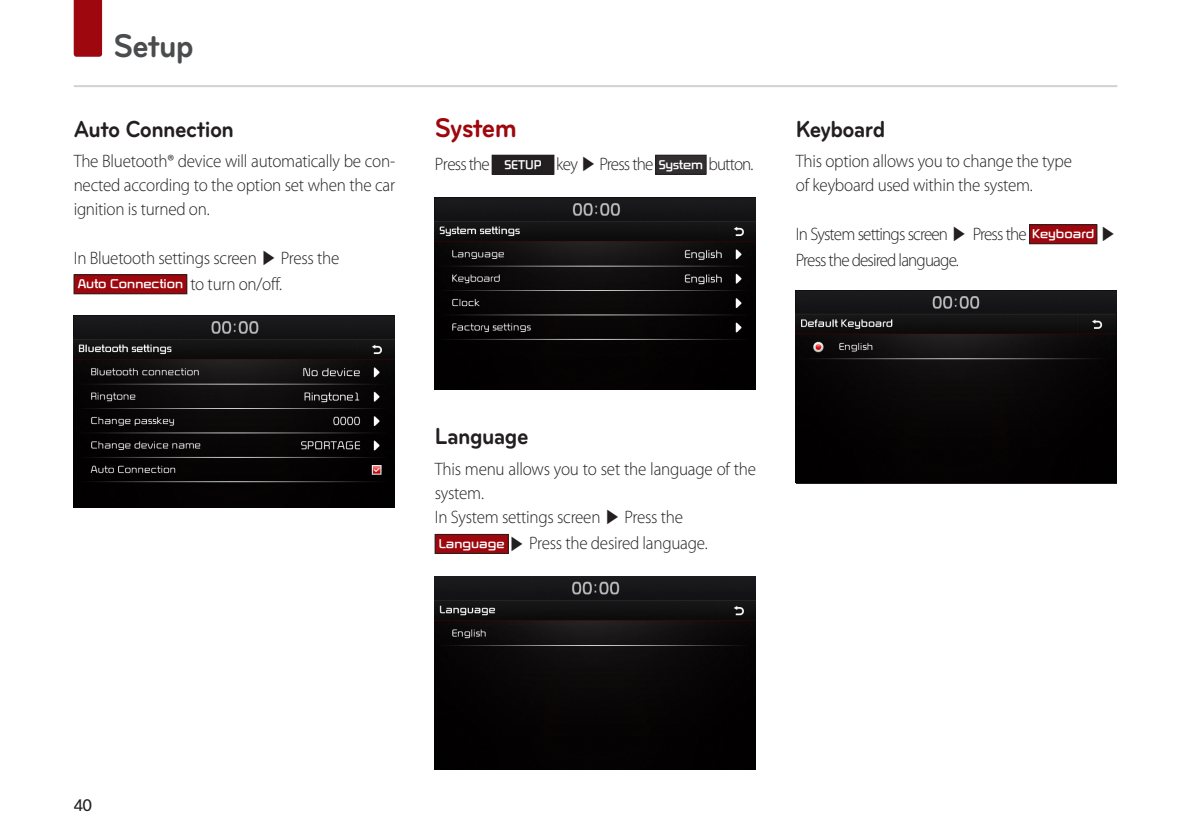
<style>
.page{position:relative;width:1191px;height:840px;background:#fff}
.page>*{position:absolute;margin:0;border:0;box-sizing:border-box;transform-origin:0 0}
.t1{font:700 34px "Bryant LG";letter-spacing:-.025em;color:#4b4c4d;scale:.93 1}
.중제목{font:700 28px "Bryant LG";letter-spacing:-.03em;color:#9d070d;scale:.93 1}
.소제목{font:700 24px "Bryant LG";letter-spacing:-.025em;color:#231f20;scale:.93 1}
.본문-영어{font:500 18.6px "Adobe Myungjo Std";color:#231f20;scale:.95 1}
.본문-영어-2{font:300 18px/24px "Myriad Pro";letter-spacing:-.015em;color:#231f20;text-align:justify;scale:.95 1}
.본문-영어-3{font:300 18px "Myriad Pro";letter-spacing:-.05em;color:#231f20;scale:.95 1}
.t2{font:16px "YDIYGO330";color:#231f20}
.t3{font:700 12px "Cube";color:#fff}
.s1{font-family:"Adobe Myungjo Std";font-weight:500;font-size:18.6px}
</style>
<div class="page">
<hr style="left:74px;top:85px;width:1043px;height:2px;background:#d1d2d4">
<div style="left:74px;top:0;width:28px;height:57px;background:#9d070d"></div>
<div style="left:74px;top:274px;width:113px;height:19px;background:#9d070d"></div>
<div style="left:74px;top:274px;width:113px;height:20px;border:1px solid #231f20"></div>
<img style="left:74px;top:315px;width:320px;height:192px">
<div style="left:492px;top:155px;width:62px;height:19px;background:#231f20"></div>
<div style="left:655px;top:155px;width:51px;height:19px;background:#312f30"></div>
<div style="left:655px;top:155px;width:51px;height:19px;border:1px solid #231f20"></div>
<img style="left:435px;top:197px;width:320px;height:192px">
<div style="left:435px;top:534px;width:73px;height:19px;background:#9d070d"></div>
<div style="left:435px;top:534px;width:73px;height:19px;border:1px solid #231f20"></div>
<img style="left:435px;top:576px;width:320px;height:192px">
<div style="left:1029px;top:224px;width:68px;height:19px;background:#9d070d"></div>
<div style="left:1029px;top:224px;width:68px;height:20px;border:1px solid #231f20"></div>
<img style="left:796px;top:290px;width:320px;height:192px">
<h1 class="t1" style="left:113px;top:24px;width:88px">Setup</h1>
<p class="소제목" style="left:74px;top:114px;width:174px">Auto Connection</p>
<p class="본문-영어-2" style="left:74px;top:149px;width:340px">The Bluetooth® device will automatically be con&shy;nected according to the option set when the car ignition is turned on.</p>
<p class="본문-영어-2" style="left:74px;top:245px;width:281px">In Bluetooth settings screen <span class="s1">▶</span> Press the</p>
<p class="t3" style="left:78px;top:275px;width:107px">Auto Connection</p>
<p class="본문-영어-2" style="left:190px;top:271px;width:98px">to turn on/off.</p>
<p class="중제목" style="left:435px;top:110px;width:90px">System</p>
<p class="본문-영어-3" style="left:435px;top:153px;width:59px">Press the</p>
<p class="t3" style="left:504px;top:156px;width:39px">SETUP</p>
<p class="본문-영어-3" style="left:556px;top:153px;width:104px">key <span class="s1">▶</span> Press the</p>
<p class="t3" style="left:658px;top:156px;width:46px">System</p>
<p class="본문-영어-2" style="left:708px;top:152px;width:49px">button.</p>
<p class="소제목" style="left:796px;top:114px;width:98px">Keyboard</p>
<p class="본문-영어-2" style="left:796px;top:149px;width:292px">This option allows you to change the type</p>
<p class="본문-영어-2" style="left:796px;top:173px;width:251px">of keyboard used within the system.</p>
<p class="본문-영어-3" style="left:796px;top:222px;width:245px">In System settings screen <span class="s1">▶</span> Press the</p>
<p class="t3" style="left:1032px;top:225px;width:64px">Keyboard</p>
<p class="본문-영어" style="left:1099px;top:224px;width:20px">▶</p>
<p class="본문-영어-3" style="left:796px;top:248px;width:173px">Press the desired language.</p>
<p class="소제목" style="left:435px;top:421px;width:102px">Language</p>
<p class="본문-영어-2" style="left:435px;top:456px;width:340px">This menu allows you to set the language of the system.</p>
<p class="본문-영어-2" style="left:435px;top:504px;width:263px">In System settings screen <span class="s1">▶</span> Press the</p>
<p class="t3" style="left:439px;top:534px;width:67px">Language</p>
<p class="본문-영어-2" style="left:508px;top:530px;width:211px"><span class="s1">▶</span> Press the desired language.</p>
<p class="t2" style="left:74px;top:796px;width:19px">40</p>
</div>
